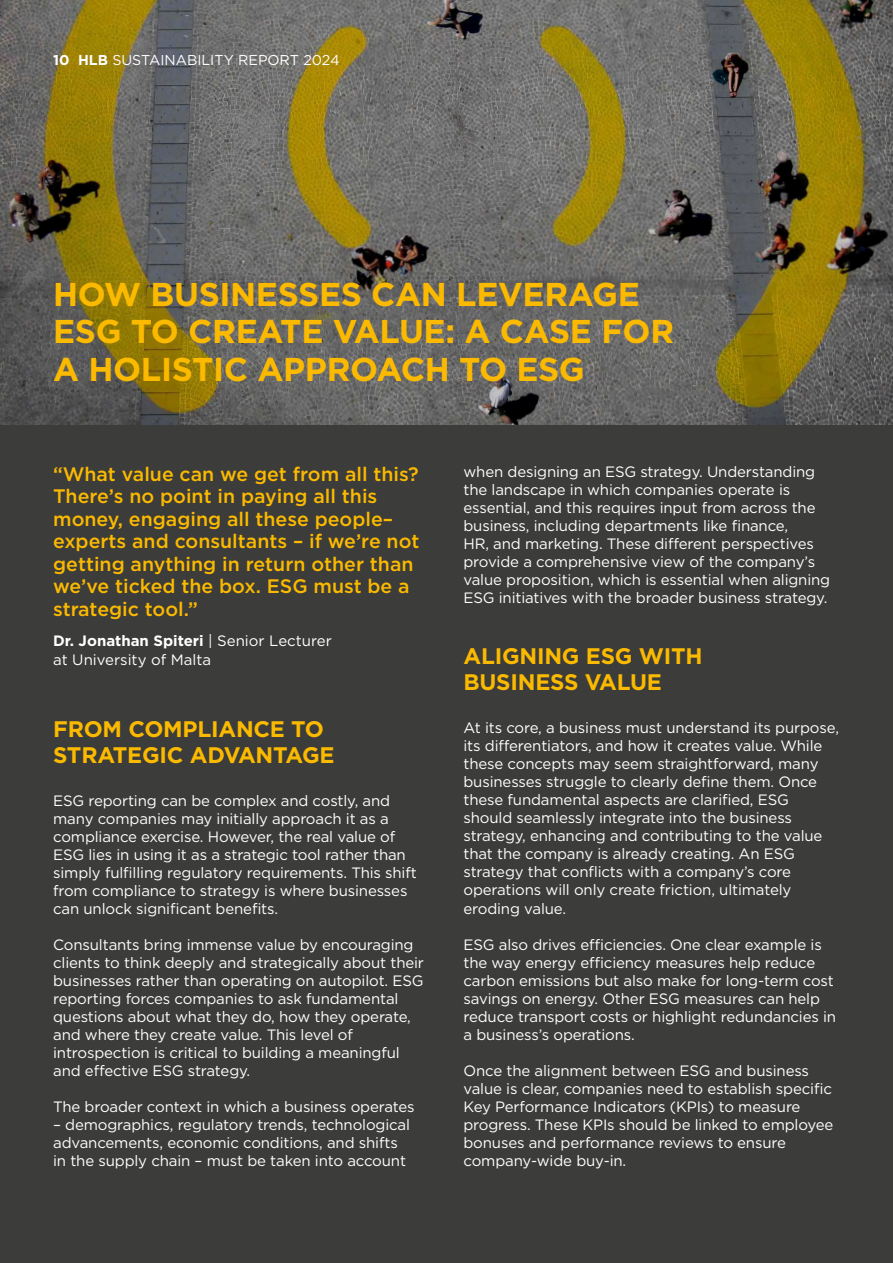
<style>
.page{position:relative;width:893px;height:1263px;background:#fff}
.page>*{position:absolute;margin:0;border:0;box-sizing:border-box;transform-origin:0 0}
.t1{font:700 33px/37.5px "Gotham";letter-spacing:-.01em;color:#fbba00}
.t2{font:700 22.5px/25.5px "Gotham";letter-spacing:-.01em;color:#fbba00}
.t3{font:500 19.5px/22.5px "Gotham";color:#fbba00}
.t4{font:15px/18px "Gotham";letter-spacing:-.01em;color:#fff}
.t5{font:14.25px "Gotham";color:#fff}
.s1{font-weight:700}
</style>
<div class="page">
<svg style="left:0;top:0;width:893px;height:425px;background:#6f6a52"></svg>
<div style="left:0;top:425px;width:893px;height:838px;background:#3c3c3b"></div>
<p class="t5" style="left:53px;top:50px;width:288px"><span class="s1">10 HLB</span> SUSTAINABILITY REPORT 2024</p>
<h1 class="t1" style="left:53px;top:275px;width:623px">HOW BUSINESSES CAN LEVERAGE<br>ESG TO CREATE VALUE: A CASE FOR<br>A HOLISTIC APPROACH TO ESG</h1>
<h3 class="t3" style="left:53px;top:462px;width:368px">“What value can we get from all this?<br>There’s no point in paying all this money, engaging all these people– experts and consultants – if we’re not getting anything in return other than we’ve ticked the box. ESG must be a strategic tool.”</h3>
<p class="t4" style="left:53px;top:630px;width:280px;line-height:19.5px"><span class="s1">Dr. Jonathan Spiteri</span> | Senior Lecturer at University of Malta</p>
<h2 class="t2" style="left:53px;top:716px;width:283px">FROM COMPLIANCE TO<br>STRATEGIC ADVANTAGE</h2>
<p class="t4" style="left:53px;top:791px;width:365px">ESG reporting can be complex and costly, and many companies may initially approach it as a compliance exercise. However, the real value of ESG lies in using it as a strategic tool rather than simply fulfilling regulatory requirements. This shift from compliance to strategy is where businesses can unlock significant benefits.</p>
<p class="t4" style="left:53px;top:935px;width:372px">Consultants bring immense value by encouraging clients to think deeply and strategically about their businesses rather than operating on autopilot. ESG reporting forces companies to ask fundamental questions about what they do, how they operate, and where they create value. This level of introspection is critical to building a meaningful and effective ESG strategy.</p>
<p class="t4" style="left:53px;top:1097px;width:363px">The broader context in which a business operates</p>
<p class="t4" style="left:53px;top:1115px;width:358px">– demographics, regulatory trends, technological advancements, economic conditions, and shifts in the supply chain – must be taken into account</p>
<p class="t4" style="left:463px;top:462px;width:368px">when designing an ESG strategy. Understanding the landscape in which companies operate is essential, and this requires input from across the business, including departments like finance,<br>HR, and marketing. These different perspectives provide a comprehensive view of the company’s value proposition, which is essential when aligning ESG initiatives with the broader business strategy.</p>
<h2 class="t2" style="left:463px;top:644px;width:241px">ALIGNING ESG WITH<br>BUSINESS VALUE</h2>
<p class="t4" style="left:463px;top:719px;width:377px">At its core, a business must understand its purpose, its differentiators, and how it creates value. While these concepts may seem straightforward, many businesses struggle to clearly define them. Once these fundamental aspects are clarified, ESG should seamlessly integrate into the business strategy, enhancing and contributing to the value that the company is already creating. An ESG strategy that conflicts with a company’s core operations will only create friction, ultimately eroding value.</p>
<p class="t4" style="left:463px;top:935px;width:374px">ESG also drives efficiencies. One clear example is the way energy efficiency measures help reduce carbon emissions but also make for long-term cost savings on energy. Other ESG measures can help reduce transport costs or highlight redundancies in a business’s operations.</p>
<p class="t4" style="left:463px;top:1061px;width:371px">Once the alignment between ESG and business value is clear, companies need to establish specific Key Performance Indicators (KPIs) to measure progress. These KPIs should be linked to employee bonuses and performance reviews to ensure company-wide buy-in.</p>
</div>
